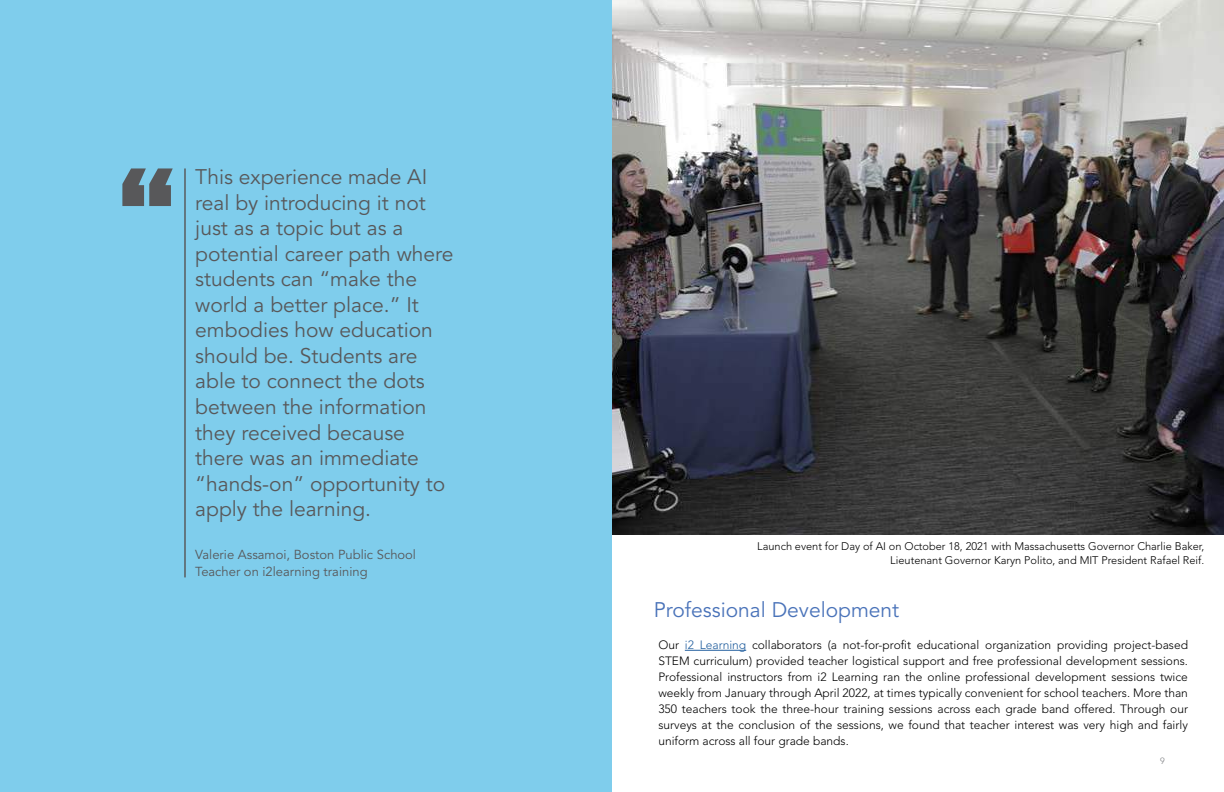
<style>
.page{position:relative;width:1224px;height:792px;background:#fff}
.page>*{position:absolute;margin:0;border:0;box-sizing:border-box;transform-origin:0 0}
.t1{font:21px/25.5px "Avenir LT Std";color:#58585a}
.t2{font:21px "Avenir LT Std";color:#4a73b9}
.t3{font:13px/17px "Avenir LT Std";color:#58585a}
.t4{font:300 12px/16px "Avenir LT Std";color:#000101;text-align:justify}
.t5{font:300 11px/14px "Avenir LT Std";color:#000;text-align:right}
.t6{font:300 9px "Avenir LT Std";color:#808285}
.s1{color:#215e9e}
</style>
<div class="page">
<img style="left:612px;top:0;width:612px;height:535px">
<hr style="left:685px;top:650px;width:61px;height:1px;background:#215e9e">
<div style="left:0;top:0;width:612px;height:792px;background:#7fcdec"></div>
<svg style="left:122px;top:168px;width:51px;height:38px"></svg>
<hr style="left:184px;top:168px;width:2px;height:409px;background:#58585a">
<p class="t1" style="left:195px;top:165px;width:260px">This experience made AI real by introducing it not just as a topic but as a potential career path where students can “make the world a better place.” It embodies how education should be. Students are able to connect the dots between the information they received because there was an immediate “hands-on” opportunity to apply the learning.</p>
<p class="t3" style="left:195px;top:546px;width:222px">Valerie Assamoi, Boston Public School<br>Teacher on i2learning training</p>
<p class="t5" style="left:757px;top:540px;width:449px">Launch event for Day of AI on October 18, 2021 with Massachusetts Governor Charlie Baker,<br>Lieutenant Governor Karyn Polito, and MIT President Rafael Reif.</p>
<h1 class="t2" style="left:654px;top:598px;width:247px">Professional Development</h1>
<p class="t4" style="left:658px;top:637px;width:531px">Our <span class="s1">i2 Learning</span> collaborators (a not-for-profit educational organization providing project-based STEM curriculum) provided teacher logistical support and free professional development sessions.<br>Professional instructors from i2 Learning ran the online professional development sessions twice weekly from January through April 2022, at times typically convenient for school teachers. More than 350 teachers took the three-hour training sessions across each grade band offered. Through our surveys at the conclusion of the sessions, we found that teacher interest was very high and fairly uniform across all four grade bands.</p>
<p class="t6" style="left:1160px;top:755px;width:6px">9</p>
</div>
